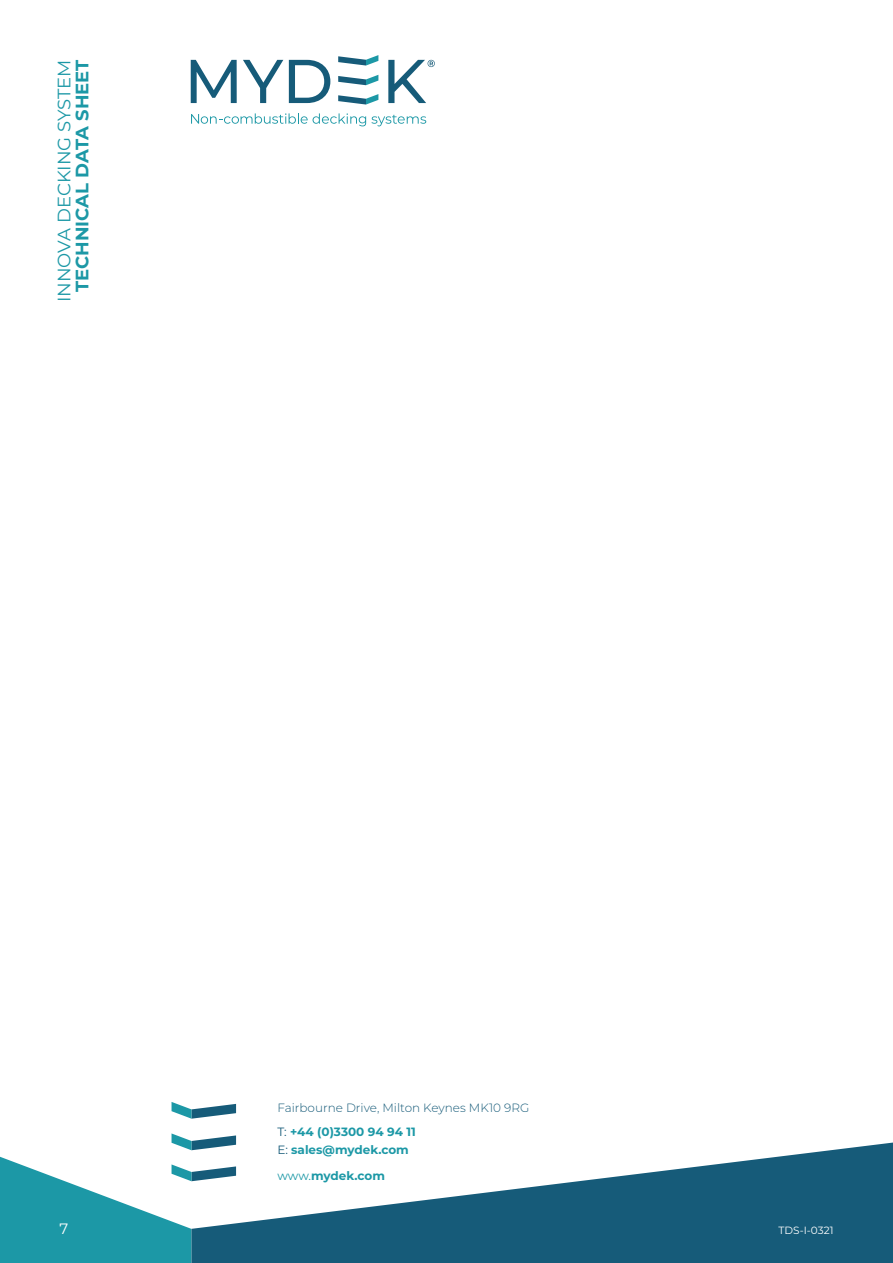
<style>
.page{position:relative;width:893px;height:1263px;background:#fff}
.page>*{position:absolute;margin:0;border:0;box-sizing:border-box;transform-origin:0 0}
.t1{font:18px "Montserrat";color:#1c98a6}
.t2{font:700 18px "Montserrat";color:#1c98a6}
.t3{font:15px "Montserrat";color:#fff}
.t4{font:300 12px/24px "Montserrat";color:#165b79}
.t5{font:700 12px/26.2px "Montserrat";color:#1c98a6}
.t6{font:10.5px "Montserrat";color:#fff}
.s1{font-weight:400}
.s2{font-weight:700;color:#1c98a6}
.s3{font-weight:400;color:#165b79}
</style>
<div class="page">
<svg style="left:191px;top:60px;width:46px;height:43px"></svg>
<svg style="left:243px;top:60px;width:40px;height:43px"></svg>
<svg style="left:289px;top:60px;width:41px;height:43px"></svg>
<svg style="left:388px;top:60px;width:47px;height:43px"></svg>
<svg style="left:338px;top:94px;width:40px;height:11px"></svg>
<svg style="left:338px;top:75px;width:40px;height:10px"></svg>
<svg style="left:338px;top:55px;width:40px;height:11px"></svg>
<svg style="left:191px;top:113px;width:235px;height:13px"></svg>
<svg style="left:0;top:1133px;width:191px;height:130px"></svg>
<svg style="left:172px;top:1102px;width:64px;height:17px"></svg>
<svg style="left:191px;top:1135px;width:702px;height:128px;fill:#165b79"></svg>
<h1 class="t1" style="left:52px;top:302px;width:244px;rotate:-90deg">INNOVA DECKING SYSTEM</h1>
<h1 class="t2" style="left:69px;top:292px;width:234px;rotate:-90deg">TECHNICAL DATA SHEET</h1>
<p class="t3" style="left:60px;top:1218px;width:10px">7</p>
<p class="t4" style="left:277px;top:1095px;width:253px">Fairbourne Drive, Milton Keynes MK10 9RG<br><span class="s1">T:</span> <span class="s2">+44 (0)3300 94 94 11</span></p>
<p class="t5" style="left:277px;top:1136px;width:133px"><span class="s3">E:</span> sales@mydek.com <span class="s1">www.</span>mydek.com</p>
<p class="t6" style="left:778px;top:1223px;width:57px">TDS-I-0321</p>
</div>
